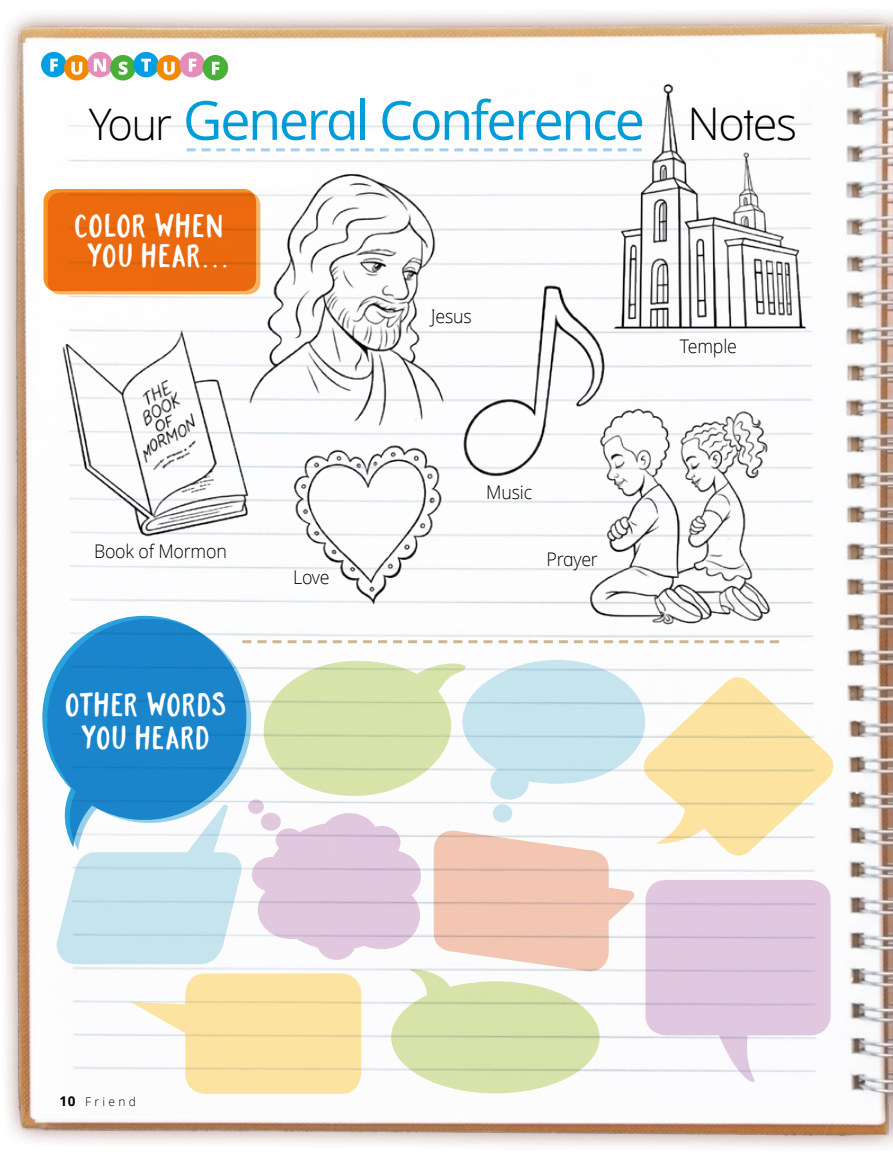
<style>
.page{position:relative;width:893px;height:1161px;background:#fff}
.page>*{position:absolute;margin:0;border:0;box-sizing:border-box;transform-origin:0 0}
.t1{font:54px "Dots Solidlds Lat";letter-spacing:-.045em;color:#009fda}
.t2{font:37.5px/30.8px "Toolbox Hunterswood";letter-spacing:.025em;color:#fff;text-align:center}
.ARTCL_para_regular{font:300 18.75px "Dots Solidlds Lat";letter-spacing:-.01em;color:#000;scale:.95 1}
.Folio_L{font:300 12px "Dots Solidlds Lat";letter-spacing:.28em;color:#000}
.s1{font-weight:300;font-size:43.5px;color:#000}
.s2{font-weight:300;font-size:45px;color:#000}
.s3{font-family:"Dots Solid lds Lat Bold";font-weight:400;font-size:13.5px}
</style>
<div class="page">
<img style="left:5px;top:12px;width:888px;height:1135px">
<div style="left:41px;top:52px;width:26px;height:25px;background:#009fe3;border-radius:50%"></div>
<div style="left:64px;top:55px;width:26px;height:26px;background:#f28800;border-radius:50%"></div>
<div style="left:87px;top:52px;width:26px;height:25px;background:#e48db8;border-radius:50%"></div>
<div style="left:110px;top:55px;width:26px;height:26px;background:#48b037;border-radius:50%"></div>
<div style="left:133px;top:52px;width:26px;height:25px;background:#009fe3;border-radius:50%"></div>
<svg style="left:156px;top:55px;width:26px;height:26px"></svg>
<div style="left:180px;top:52px;width:25px;height:25px;background:#e48db8;border-radius:50%"></div>
<div style="left:203px;top:55px;width:25px;height:26px;background:#48b037;border-radius:50%"></div>
<svg style="left:212px;top:62px;width:7px;height:7px"></svg>
<svg style="left:189px;top:59px;width:7px;height:10px"></svg>
<svg style="left:164px;top:62px;width:11px;height:7px"></svg>
<svg style="left:141px;top:59px;width:10px;height:10px"></svg>
<svg style="left:119px;top:62px;width:9px;height:7px"></svg>
<svg style="left:94px;top:59px;width:12px;height:10px"></svg>
<svg style="left:71px;top:62px;width:11px;height:7px"></svg>
<svg style="left:50px;top:59px;width:8px;height:10px"></svg>
<svg style="left:40px;top:611px;width:211px;height:236px"></svg>
<svg style="left:56px;top:659px;width:784px;height:435px"></svg>
<img style="left:42px;top:69px;width:787px;height:580px">
<img style="left:244px;top:167px;width:208px;height:267px">
<h1 class="t1" style="left:89px;top:81px;width:710px"><span class="s1">Your</span> General Conference <span class="s2">Notes</span></h1>
<p class="t2" style="left:75px;top:208px;width:154px">COLOR WHEN<br>YOU HEAR...</p>
<p class="ARTCL_para_regular" style="left:94px;top:538px;width:141px">Book of Mormon</p>
<p class="t2" style="left:66px;top:686px;width:162px;line-height:33px">OTHER WORDS<br>YOU HEARD</p>
<p class="ARTCL_para_regular" style="left:293px;top:563px;width:40px">Love</p>
<p class="ARTCL_para_regular" style="left:431px;top:303px;width:44px">Jesus</p>
<p class="ARTCL_para_regular" style="left:486px;top:478px;width:50px">Music</p>
<p class="ARTCL_para_regular" style="left:546px;top:545px;width:56px">Prayer</p>
<p class="ARTCL_para_regular" style="left:680px;top:333px;width:62px">Temple</p>
<p class="Folio_L" style="left:60px;top:1092px;width:78px"><span class="s3">10</span> Friend</p>
</div>
